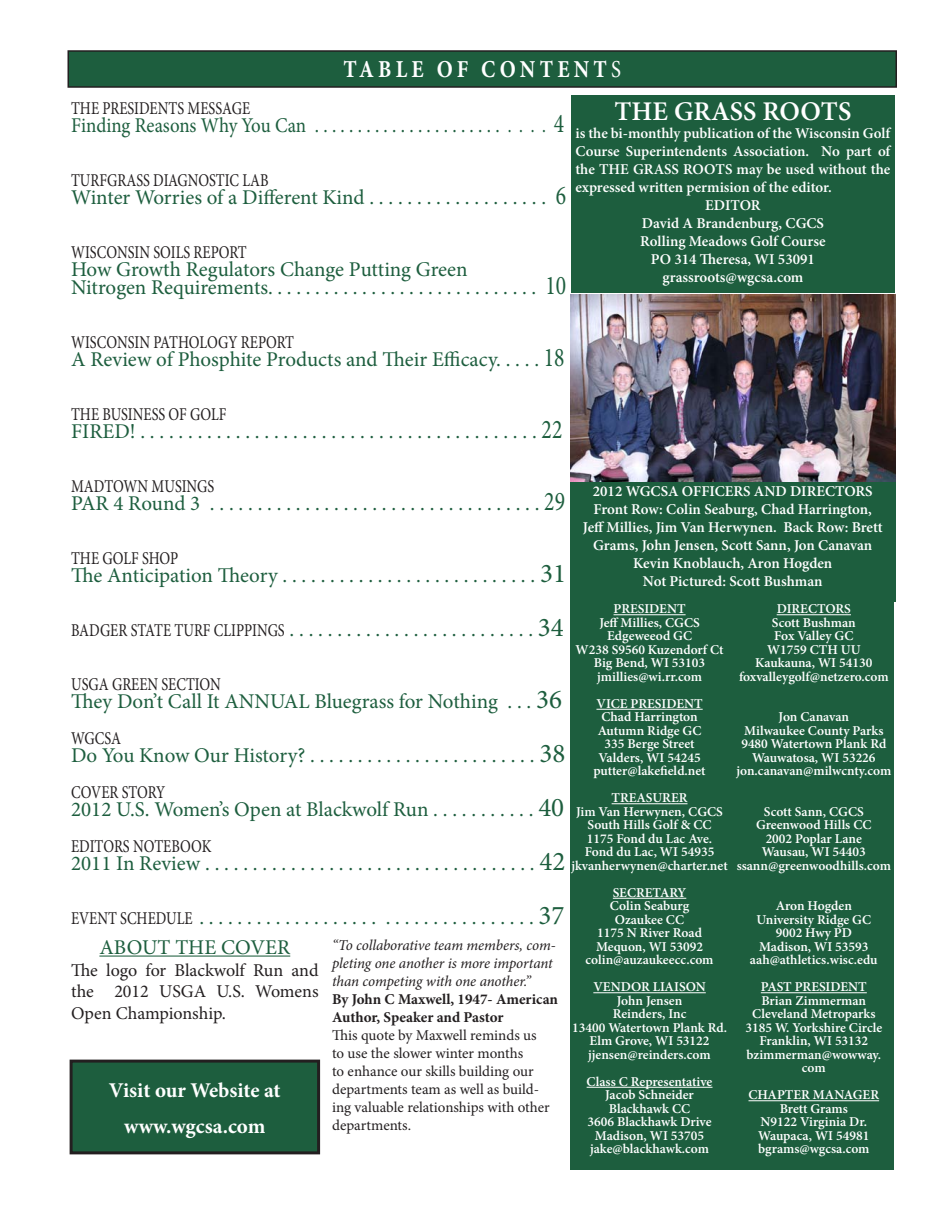
<style>
.page{position:relative;width:945px;height:1215px;background:#fff}
.page>*{position:absolute;margin:0;border:0;box-sizing:border-box;transform-origin:0 0}
.t1{font:600 27px "Minion Pro";color:#fff}
.t2{font:700 24.3px "Minion Pro";letter-spacing:.2em;color:#fff;scale:.86 1}
.t3{font:21px/18px "Minion Pro";color:#1d5e3e}
.t4{font:21px "Minion Pro";color:#1d5e3e;scale:.9 1}
.t5{font:700 21px/36px "Minion Pro";letter-spacing:-.005em;color:#fff;text-align:center}
.t6{font:18px "Minion Pro";color:#231f20;scale:.8 1}
.t7{font:18px/21.6px "Minion Pro";color:#231f20;text-align:justify}
.t8{font:600 15px/18px "Minion Pro";color:#fff;text-align:center}
.t9{font:15px/18px "Minion Pro";color:#231f20}
.t10{font:italic 15px/18px "Minion Pro";letter-spacing:-.01em;color:#231f20}
.t11{font:700 15px/18px "Minion Pro";color:#231f20}
.t12{font:600 13.5px/13.5px "Minion Pro";color:#fff;text-align:center}
.s1{font-weight:400}
.s2{font-size:27px}
.s3{font-size:18px;color:#231f20}
</style>
<div class="page">
<div style="left:71px;top:1061px;width:248px;height:92px;background:#1d5e3e"></div>
<div style="left:70px;top:1060px;width:250px;height:94px;border:3px solid #231f20"></div>
<hr style="left:99px;top:956px;width:191px;height:1px;background:#1d5e3e">
<div style="left:68px;top:51px;width:828px;height:36px;background:#1d5e3e"></div>
<div style="left:68px;top:50px;width:829px;height:38px;border:2px solid #231f20"></div>
<div style="left:571px;top:96px;width:324px;height:197px;background:#1d5e3e"></div>
<div style="left:570px;top:602px;width:324px;height:567px;background:#1d5e3e"></div>
<hr style="left:614px;top:614px;width:72px;height:1px;background:#fff">
<hr style="left:596px;top:709px;width:107px;height:1px;background:#fff">
<hr style="left:612px;top:803px;width:76px;height:1px;background:#fff">
<hr style="left:613px;top:898px;width:73px;height:1px;background:#fff">
<hr style="left:593px;top:992px;width:113px;height:1px;background:#fff">
<hr style="left:587px;top:1087px;width:126px;height:1px;background:#fff">
<hr style="left:777px;top:614px;width:74px;height:1px;background:#fff">
<hr style="left:761px;top:992px;width:106px;height:1px;background:#fff">
<hr style="left:749px;top:1100px;width:130px;height:1px;background:#fff">
<div style="left:570px;top:480px;width:326px;height:122px;background:#1d5e3e"></div>
<img style="left:570px;top:294px;width:325px;height:187px">
<h2 class="t2" style="left:343px;top:52px;width:324px">TABLE OF CONTENT<span class="s1">S</span></h2>
<h3 class="t6" style="left:71px;top:96px;width:226px">THE PRESIDENTS MESSAGE</h3>
<h3 class="t4" style="left:71px;top:111px;width:549px">Finding Reasons Why You Can . . . . . . . . . . . . . . . . . . . . . . . . . . <span class="s2">4</span></h3>
<h3 class="t6" style="left:71px;top:168px;width:249px">TURFGRASS DIAGNOSTIC LAB</h3>
<h3 class="t3" style="left:71px;top:188px;width:496px">Winter Worries of a Different Kind . . . . . . . . . . . . . . . . . . . <span class="s2">6</span></h3>
<h3 class="t6" style="left:71px;top:240px;width:221px">WISCONSIN SOILS REPORT</h3>
<h3 class="t3" style="left:71px;top:260px;width:497px">How Growth Regulators Change Putting Green<br>Nitrogen Requirements. . . . . . . . . . . . . . . . . . . . . . . . . . . . . <span class="s2">10</span></h3>
<h3 class="t6" style="left:71px;top:330px;width:280px">WISCONSIN PATHOLOGY REPORT</h3>
<h3 class="t3" style="left:71px;top:350px;width:495px">A Review of Phosphite Products and Their Efficacy. . . . . <span class="s2">18</span></h3>
<h3 class="t6" style="left:71px;top:402px;width:196px">THE BUSINESS OF GOLF</h3>
<h3 class="t3" style="left:71px;top:422px;width:493px">FIRED! . . . . . . . . . . . . . . . . . . . . . . . . . . . . . . . . . . . . . . . . . . <span class="s2">22</span></h3>
<h1 class="t1" style="left:614px;top:92px;width:238px">THE GRASS ROOTS</h1>
<p class="t8" style="left:575px;top:124px;width:316px">is the bi-monthly publication of the Wisconsin Golf</p>
<p class="t8" style="left:575px;top:142px;width:317px">Course Superintendents Association. No part of</p>
<p class="t8" style="left:575px;top:160px;width:316px">the THE GRASS ROOTS may be used without the</p>
<p class="t8" style="left:575px;top:178px;width:258px">expressed written permision of the editor.</p>
<p class="t8" style="left:705px;top:196px;width:57px">EDITOR</p>
<p class="t8" style="left:642px;top:214px;width:184px">David A Brandenburg, CGCS</p>
<p class="t8" style="left:640px;top:232px;width:187px">Rolling Meadows Golf Course</p>
<p class="t8" style="left:651px;top:250px;width:165px">PO 314 Theresa, WI 53091</p>
<p class="t8" style="left:662px;top:268px;width:143px">grassroots@wgcsa.com</p>
<h3 class="t6" style="left:71px;top:474px;width:181px">MADTOWN MUSINGS</h3>
<h3 class="t3" style="left:71px;top:494px;width:495px">PAR 4 Round 3 . . . . . . . . . . . . . . . . . . . . . . . . . . . . . . . . . . . <span class="s2">29</span></h3>
<p class="t8" style="left:583px;top:482px;width:301px">2012 WGCSA OFFICERS AND DIRECTORS Front Row: Colin Seaburg, Chad Harrington, Jeff Millies, Jim Van Herwynen. Back Row: Brett Grams, John Jensen, Scott Sann, Jon Canavan Kevin Knoblauch, Aron Hogden<br>Not Pictured: Scott Bushman</p>
<h3 class="t6" style="left:71px;top:546px;width:135px">THE GOLF SHOP</h3>
<h3 class="t3" style="left:71px;top:566px;width:497px">The Anticipation Theory . . . . . . . . . . . . . . . . . . . . . . . . . . . <span class="s2">31</span></h3>
<h3 class="t3" style="left:71px;top:620px;width:494px"><span class="s3">BADGER STATE TURF CLIPPINGS</span> . . . . . . . . . . . . . . . . . . . . . . . . . . <span class="s2">34</span></h3>
<p class="t12" style="left:576px;top:602px;width:149px">PRESIDENT<br>Jeff Millies, CGCS<br>Edgeweeod GC<br>W238 S9560 Kuzendorf Ct<br>Big Bend, WI 53103 jmillies@wi.rr.com</p>
<p class="t12" style="left:593px;top:697px;width:114px">VICE PRESIDENT<br>Chad Harrington<br>Autumn Ridge GC<br>335 Berge Street<br>Valders, WI 54245 putter@lakefield.net</p>
<p class="t12" style="left:571px;top:791px;width:158px">TREASURER<br>Jim Van Herwynen, CGCS<br>South Hills Golf &amp; CC<br>1175 Fond du Lac Ave.<br>Fond du Lac, WI 54935 jkvanherwynen@charter.net</p>
<p class="t12" style="left:586px;top:886px;width:129px">SECRETARY<br>Colin Seaburg<br>Ozaukee CC<br>1175 N River Road<br>Mequon, WI 53092 colin@auzaukeecc.com</p>
<p class="t12" style="left:572px;top:980px;width:156px">VENDOR LIAISON<br>John Jensen<br>Reinders, Inc<br>13400 Watertown Plank Rd.<br>Elm Grove, WI 53122 jjensen@reinders.com</p>
<p class="t12" style="left:587px;top:1075px;width:127px">Class C Representative<br>Jacob Schneider<br>Blackhawk CC<br>3606 Blackhawk Drive<br>Madison, WI 53705 jake@blackhawk.com</p>
<p class="t12" style="left:739px;top:602px;width:151px">DIRECTORS<br>Scott Bushman<br>Fox Valley GC<br>W1759 CTH UU<br>Kaukauna, WI 54130 foxvalleygolf@netzero.com</p>
<p class="t12" style="left:736px;top:710px;width:156px">Jon Canavan<br>Milwaukee County Parks<br>9480 Watertown Plank Rd<br>Wauwatosa, WI 53226 jon.canavan@milwcnty.com</p>
<p class="t12" style="left:737px;top:805px;width:156px">Scott Sann, CGCS<br>Greenwood Hills CC<br>2002 Poplar Lane<br>Wausau, WI 54403 ssann@greenwoodhills.com</p>
<p class="t12" style="left:750px;top:899px;width:129px">Aron Hogden<br>University Ridge GC<br>9002 Hwy PD<br>Madison, WI 53593 aah@athletics.wisc.edu</p>
<p class="t12" style="left:745px;top:980px;width:138px">PAST PRESIDENT<br>Brian Zimmerman<br>Cleveland Metroparks<br>3185 W. Yorkshire Circle<br>Franklin, WI 53132 bzimmerman@wowway. com</p>
<p class="t12" style="left:749px;top:1088px;width:132px">CHAPTER MANAGER<br>Brett Grams<br>N9122 Virginia Dr.<br>Waupaca, WI 54981 bgrams@wgcsa.com</p>
<h3 class="t6" style="left:71px;top:672px;width:189px">USGA GREEN SECTION</h3>
<h3 class="t3" style="left:71px;top:692px;width:492px">They Don’t Call It ANNUAL Bluegrass for Nothing . . . <span class="s2">36</span></h3>
<h3 class="t6" style="left:71px;top:726px;width:64px">WGCSA</h3>
<h3 class="t3" style="left:71px;top:746px;width:496px">Do You Know Our History? . . . . . . . . . . . . . . . . . . . . . . . . <span class="s2">38</span></h3>
<h3 class="t6" style="left:71px;top:780px;width:119px">COVER STORY</h3>
<h3 class="t3" style="left:71px;top:800px;width:495px">2012 U.S. Women’s Open at Blackwolf Run . . . . . . . . . . . <span class="s2">40</span></h3>
<h3 class="t6" style="left:71px;top:834px;width:177px">EDITORS NOTEBOOK</h3>
<h3 class="t3" style="left:71px;top:854px;width:496px">2011 In Review . . . . . . . . . . . . . . . . . . . . . . . . . . . . . . . . . . . <span class="s2">42</span></h3>
<h3 class="t3" style="left:71px;top:908px;width:495px"><span class="s3">EVENT SCHEDULE</span> . . . . . . . . . . . . . . . . . . . . . . . . . . . . . . . . . . . <span class="s2">37</span></h3>
<p class="t10" style="left:332px;top:936px;width:225px">“To collaborative team members, com&shy;pleting one another is more important than competing with one another.”</p>
<p class="t11" style="left:332px;top:990px;width:228px">By John C Maxwell, 1947- American<br>Author, Speaker and Pastor</p>
<p class="t9" style="left:332px;top:1026px;width:219px">This quote by Maxwell reminds us to use the slower winter months<br>to enhance our skills building our departments team as well as build&shy;ing valuable relationships with other departments.</p>
<h3 class="t3" style="left:99px;top:938px;width:192px">ABOUT THE COVER</h3>
<h3 class="t7" style="left:71px;top:959px;width:249px">The logo for Blackwolf Run and the 2012 USGA U.S. Womens Open Championship.</h3>
<h3 class="t5" style="left:109px;top:1072px;width:173px">Visit our Website at www.wgcsa.com</h3>
</div>
